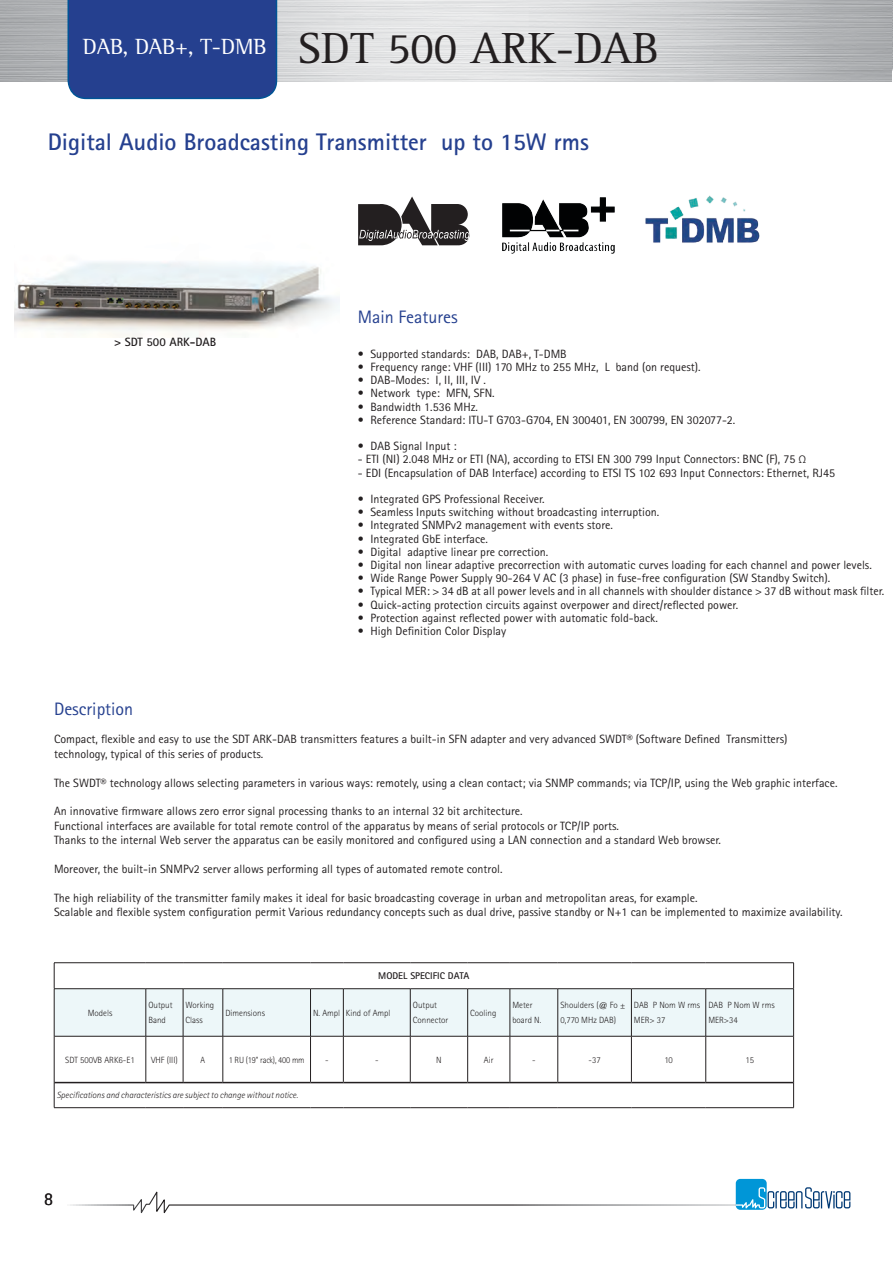
<style>
.page{position:relative;width:893px;height:1263px;background:#fff}
.page>*{position:absolute;margin:0;border:0;box-sizing:border-box;transform-origin:0 0}
.t1{font:45px "Rotis Serif Std";color:#231f20}
.t2{font:700 24px "Rotis Sans Serif Std";color:#25408f}
.t3{font:22.5px "Rotis Semi Serif Std";color:#fff}
.t4{font:18px "Rotis Sans Serif Std";color:#25408f}
.t5{font:18px "Rotis Sans Serif Std";color:#231f20}
.t6{font:12px/14.4px "Rotis Sans Serif Std";color:#231f20}
.t7{font:700 12px "Rotis Sans Serif Std";color:#231f20}
.t8{font:700 9.75px "Rotis Sans Serif Std";color:#231f20}
.t9{font:300 9px/15px "Rotis Sans Serif Std";color:#231f20}
.t10{font:italic 300 9px "Rotis Sans Serif Std";color:#231f20}
.t11{font:300 9px "Rotis Sans Serif Std";letter-spacing:-.02em;color:#231f20;scale:.95 1}
.t12{font:300 9px "Rotis Sans Serif Std";color:#231f20;scale:.95 1}
</style>
<div class="page">
<svg style="left:0;top:0;width:891px;height:81px;background:#cdcfd0"></svg>
<div style="left:68px;top:0;width:209px;height:99px;background:#25408f"></div>
<div style="left:736px;top:1179px;width:31px;height:31px;background:#0096d7;border-radius:4px"></div>
<svg style="left:70px;top:1187px;width:780px;height:27px"></svg>
<img style="left:645px;top:195px;width:115px;height:48px">
<svg style="left:358px;top:197px;width:112px;height:48px"></svg>
<img style="left:503px;top:197px;width:112px;height:57px">
<img style="left:15px;top:262px;width:325px;height:76px">
<hr style="left:54px;top:1107px;width:92px;height:1px;background:#231f20">
<hr style="left:146px;top:1107px;width:37px;height:1px;background:#231f20">
<hr style="left:183px;top:1107px;width:40px;height:1px;background:#231f20">
<hr style="left:223px;top:1107px;width:88px;height:1px;background:#231f20">
<hr style="left:310px;top:1107px;width:33px;height:1px;background:#231f20">
<hr style="left:343px;top:1107px;width:67px;height:1px;background:#231f20">
<hr style="left:410px;top:1107px;width:58px;height:1px;background:#231f20">
<hr style="left:468px;top:1107px;width:42px;height:1px;background:#231f20">
<hr style="left:510px;top:1107px;width:48px;height:1px;background:#231f20">
<hr style="left:558px;top:1107px;width:73px;height:1px;background:#231f20">
<hr style="left:631px;top:1107px;width:75px;height:1px;background:#231f20">
<hr style="left:706px;top:1107px;width:88px;height:1px;background:#231f20">
<hr style="left:54px;top:962px;width:92px;height:1px;background:#231f20">
<hr style="left:146px;top:962px;width:37px;height:1px;background:#231f20">
<hr style="left:183px;top:962px;width:40px;height:1px;background:#231f20">
<hr style="left:223px;top:962px;width:88px;height:1px;background:#231f20">
<hr style="left:310px;top:962px;width:33px;height:1px;background:#231f20">
<hr style="left:343px;top:962px;width:67px;height:1px;background:#231f20">
<hr style="left:410px;top:962px;width:58px;height:1px;background:#231f20">
<hr style="left:468px;top:962px;width:42px;height:1px;background:#231f20">
<hr style="left:510px;top:962px;width:48px;height:1px;background:#231f20">
<hr style="left:558px;top:962px;width:73px;height:1px;background:#231f20">
<hr style="left:631px;top:962px;width:75px;height:1px;background:#231f20">
<hr style="left:706px;top:962px;width:88px;height:1px;background:#231f20">
<svg style="left:54px;top:963px;width:740px;height:144px"></svg>
<hr style="left:54px;top:988px;width:92px;height:1px;background:#231f20">
<hr style="left:146px;top:988px;width:37px;height:1px;background:#231f20">
<hr style="left:183px;top:988px;width:40px;height:1px;background:#231f20">
<hr style="left:223px;top:988px;width:88px;height:1px;background:#231f20">
<hr style="left:310px;top:988px;width:33px;height:1px;background:#231f20">
<hr style="left:343px;top:988px;width:67px;height:1px;background:#231f20">
<hr style="left:410px;top:988px;width:58px;height:1px;background:#231f20">
<hr style="left:468px;top:988px;width:42px;height:1px;background:#231f20">
<hr style="left:510px;top:988px;width:48px;height:1px;background:#231f20">
<hr style="left:558px;top:988px;width:73px;height:1px;background:#231f20">
<hr style="left:631px;top:988px;width:75px;height:1px;background:#231f20">
<hr style="left:706px;top:988px;width:88px;height:1px;background:#231f20">
<hr style="left:223px;top:1036px;width:1px;height:46px;background:#231f20">
<h3 class="t3" style="left:83px;top:33px;width:185px">DAB, DAB+, T-DMB</h3>
<h1 class="t1" style="left:297px;top:23px;width:364px">SDT 500 ARK-DAB</h1>
<h2 class="t2" style="left:48px;top:126px;width:543px">Digital Audio Broadcasting Transmitter up to 15W rms</h2>
<p class="t7" style="left:114px;top:334px;width:104px">&gt; SDT 500 ARK-DAB</p>
<h3 class="t4" style="left:358px;top:306px;width:101px">Main Features</h3>
<p class="t6" style="left:358px;top:346px;width:210px">• Supported standards: DAB, DAB+, T-DMB</p>
<p class="t6" style="left:358px;top:360px;width:344px">• Frequency range: VHF (III) 170 MHz to 255 MHz, L band (on request).</p>
<p class="t6" style="left:358px;top:373px;width:130px">• DAB-Modes: I, II, III, IV .</p>
<p class="t6" style="left:358px;top:386px;width:138px">• Network type: MFN, SFN.</p>
<p class="t6" style="left:358px;top:399px;width:122px">• Bandwidth 1.536 MHz.</p>
<p class="t6" style="left:358px;top:412px;width:379px">• Reference Standard: ITU-T G703-G704, EN 300401, EN 300799, EN 302077-2.</p>
<p class="t6" style="left:358px;top:439px;width:100px">• DAB Signal Input :</p>
<p class="t6" style="left:358px;top:452px;width:450px">- ETI (NI) 2.048 MHz or ETI (NA), according to ETSI EN 300 799 Input Connectors: BNC (F), 75 Ω</p>
<p class="t6" style="left:358px;top:465px;width:479px">- EDI (Encapsulation of DAB Interface) according to ETSI TS 102 693 Input Connectors: Ethernet, RJ45</p>
<p class="t6" style="left:358px;top:492px;width:188px">• Integrated GPS Professional Receiver.</p>
<p class="t6" style="left:358px;top:505px;width:303px">• Seamless Inputs switching without broadcasting interruption.</p>
<p class="t6" style="left:358px;top:518px;width:257px">• Integrated SNMPv2 management with events store.</p>
<p class="t6" style="left:358px;top:531px;width:132px">• Integrated GbE interface.</p>
<p class="t6" style="left:358px;top:544px;width:192px">• Digital adaptive linear pre correction.</p>
<p class="t6" style="left:358px;top:558px;width:515px">• Digital non linear adaptive precorrection with automatic curves loading for each channel and power levels.</p>
<p class="t6" style="left:358px;top:571px;width:474px">• Wide Range Power Supply 90-264 V AC (3 phase) in fuse-free configuration (SW Standby Switch).</p>
<p class="t6" style="left:358px;top:584px;width:528px">• Typical MER: &gt; 34 dB at all power levels and in all channels with shoulder distance &gt; 37 dB without mask filter.</p>
<p class="t6" style="left:358px;top:597px;width:382px">• Quick-acting protection circuits against overpower and direct/reflected power.</p>
<p class="t6" style="left:358px;top:610px;width:301px">• Protection against reflected power with automatic fold-back.</p>
<p class="t6" style="left:358px;top:624px;width:150px">• High Definition Color Display</p>
<h3 class="t4" style="left:54px;top:698px;width:81px">Description</h3>
<p class="t6" style="left:54px;top:732px;width:735px">Compact, flexible and easy to use the SDT ARK-DAB transmitters features a built-in SFN adapter and very advanced SWDT® (Software Defined Transmitters) technology, typical of this series of products.</p>
<p class="t6" style="left:54px;top:775px;width:785px">The SWDT® technology allows selecting parameters in various ways: remotely, using a clean contact; via SNMP commands; via TCP/IP, using the Web graphic interface.</p>
<p class="t6" style="left:54px;top:804px;width:669px">An innovative firmware allows zero error signal processing thanks to an internal 32 bit architecture.<br>Functional interfaces are available for total remote control of the apparatus by means of serial protocols or TCP/IP ports.<br>Thanks to the internal Web server the apparatus can be easily monitored and configured using a LAN connection and a standard Web browser.</p>
<p class="t6" style="left:54px;top:861px;width:450px">Moreover, the built-in SNMPv2 server allows performing all types of automated remote control.</p>
<p class="t6" style="left:54px;top:890px;width:790px">The high reliability of the transmitter family makes it ideal for basic broadcasting coverage in urban and metropolitan areas, for example.<br>Scalable and flexible system configuration permit Various redundancy concepts such as dual drive, passive standby or N+1 can be implemented to maximize availability.</p>
<p class="t8" style="left:378px;top:970px;width:93px">MODEL SPECIFIC DATA</p>
<p class="t9" style="left:88px;top:1005px;width:26px">Models</p>
<p class="t9" style="left:148px;top:997px;width:26px">Output<br>Band</p>
<p class="t9" style="left:186px;top:997px;width:30px">Working<br>Class</p>
<p class="t9" style="left:225px;top:1005px;width:41px">Dimensions</p>
<p class="t9" style="left:313px;top:1005px;width:79px">N. Ampl Kind of Ampl</p>
<p class="t9" style="left:413px;top:997px;width:37px">Output<br>Connector</p>
<p class="t9" style="left:470px;top:1005px;width:28px">Cooling</p>
<p class="t9" style="left:512px;top:997px;width:30px">Meter board N.</p>
<p class="t9" style="left:560px;top:997px;width:66px">Shoulders (@ Fo ±<br>0,770 MHz DAB)</p>
<p class="t9" style="left:634px;top:997px;width:68px">DAB P Nom W rms<br>MER&gt; 37</p>
<p class="t9" style="left:708px;top:997px;width:68px">DAB P Nom W rms<br>MER&gt;34</p>
<p class="t9" style="left:65px;top:1052px;width:71px">SDT 500VB ARK6-E1</p>
<p class="t9" style="left:151px;top:1052px;width:28px">VHF (III)</p>
<p class="t12" style="left:201px;top:1054px;width:6px">A</p>
<p class="t11" style="left:229px;top:1054px;width:81px">1 RU (19” rack), 400 mm</p>
<p class="t9" style="left:325px;top:1052px;width:5px">-</p>
<p class="t9" style="left:375px;top:1052px;width:5px">-</p>
<p class="t9" style="left:436px;top:1052px;width:7px">N</p>
<p class="t9" style="left:484px;top:1052px;width:11px">Air</p>
<p class="t9" style="left:532px;top:1052px;width:5px">-</p>
<p class="t9" style="left:588px;top:1052px;width:14px">-37</p>
<p class="t9" style="left:664px;top:1052px;width:10px">10</p>
<p class="t9" style="left:745px;top:1052px;width:10px">15</p>
<p class="t10" style="left:57px;top:1090px;width:243px">Specifications and characteristics are subject to change without notice.</p>
<h3 class="t5" style="left:44px;top:1188px;width:10px">8</h3>
</div>
